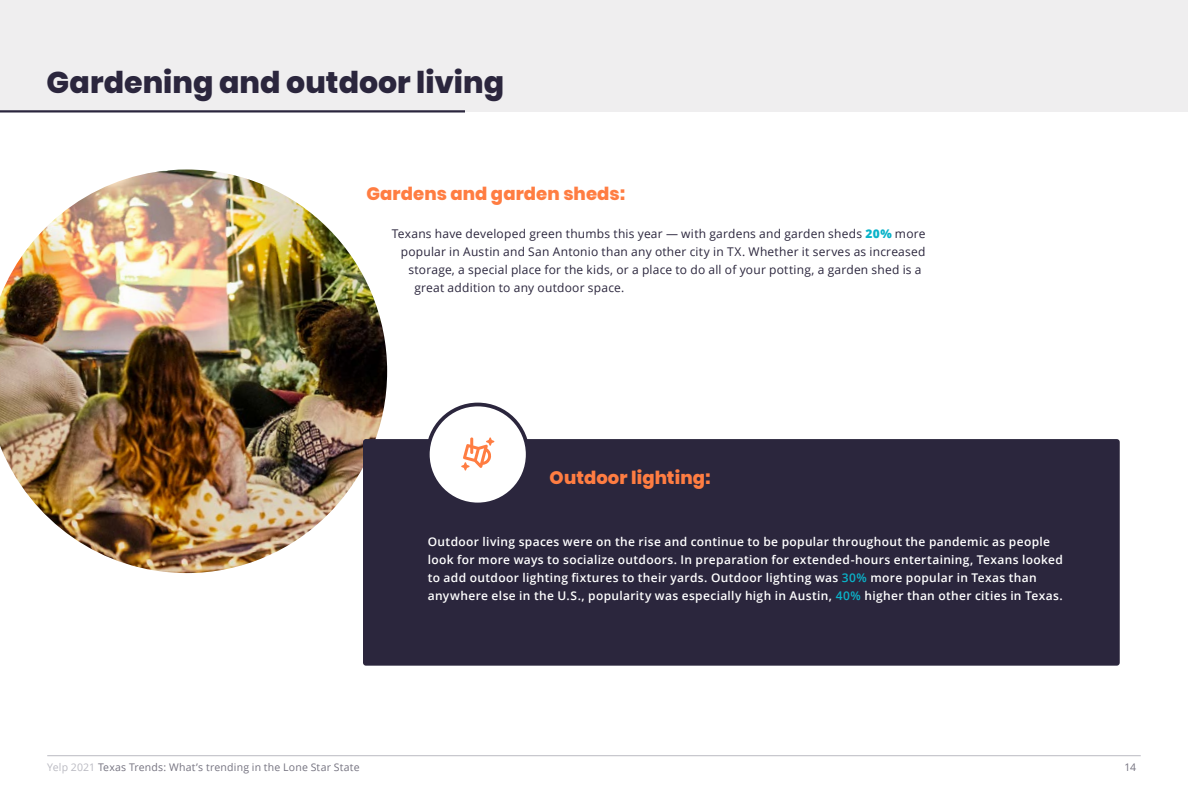
<style>
.page{position:relative;width:1188px;height:809px;background:#fff}
.page>*{position:absolute;margin:0;border:0;box-sizing:border-box;transform-origin:0 0}
.t1{font:800 30px "Poppins";color:#2b263d}
.t2{font:800 18px "Poppins";letter-spacing:.005em;color:#ff7d42}
.t3{font:600 12px/18px "Open Sans";letter-spacing:.03em;color:#fff}
.t4{font:12px "Open Sans";letter-spacing:.02em;color:#2b263d}
.t5{font:10.5px "Open Sans";letter-spacing:.02em;color:#757380}
.s1{font-weight:800;color:#0ab3c9}
.s2{color:#0ab3c9}
.s3{color:#babac2}
</style>
<div class="page">
<hr style="left:47px;top:755px;width:1094px;height:1px;background:#babac2">
<img style="left:0;top:169px;width:387px;height:404px">
<div style="left:0;top:0;width:1188px;height:111px;background:#efeeef"></div>
<div style="left:363px;top:439px;width:757px;height:226px;background:#2b263d;border-radius:3px"></div>
<div style="left:428px;top:404px;width:100px;height:100px;background:#fff;border-radius:50%"></div>
<div style="left:426px;top:402px;width:104px;height:104px;border:4px solid #2b263d;border-radius:50%"></div>
<hr style="left:0;top:110px;width:465px;height:2px;background:#2b263d">
<svg style="left:461px;top:437px;width:33px;height:33px"></svg>
<h1 class="t1" style="left:46px;top:65px;width:459px">Gardening and outdoor living</h1>
<h2 class="t2" style="left:366px;top:183px;width:260px">Gardens and garden sheds:</h2>
<p class="t4" style="left:392px;top:225px;width:535px">Texans have developed green thumbs this year — with gardens and garden sheds <span class="s1">20%</span> more</p>
<p class="t4" style="left:401px;top:243px;width:526px">popular in Austin and San Antonio than any other city in TX. Whether it serves as increased</p>
<p class="t4" style="left:408px;top:261px;width:515px">storage, a special place for the kids, or a place to do all of your potting, a garden shed is a</p>
<p class="t4" style="left:414px;top:279px;width:211px">great addition to any outdoor space.</p>
<h2 class="t2" style="left:550px;top:467px;width:163px">Outdoor lighting:</h2>
<p class="t3" style="left:428px;top:532px;width:637px">Outdoor living spaces were on the rise and continue to be popular throughout the pandemic as people look for more ways to socialize outdoors. In preparation for extended-hours entertaining, Texans looked to add outdoor lighting fixtures to their yards. Outdoor lighting was <span class="s2">30%</span> more popular in Texas than anywhere else in the U.S., popularity was especially high in Austin, <span class="s2">40%</span> higher than other cities in Texas.</p>
<p class="t5" style="left:47px;top:760px;width:314px"><span class="s3">Yelp 2021</span> Texas Trends: What’s trending in the Lone Star State</p>
<p class="t5" style="left:1124px;top:760px;width:13px">14</p>
</div>
